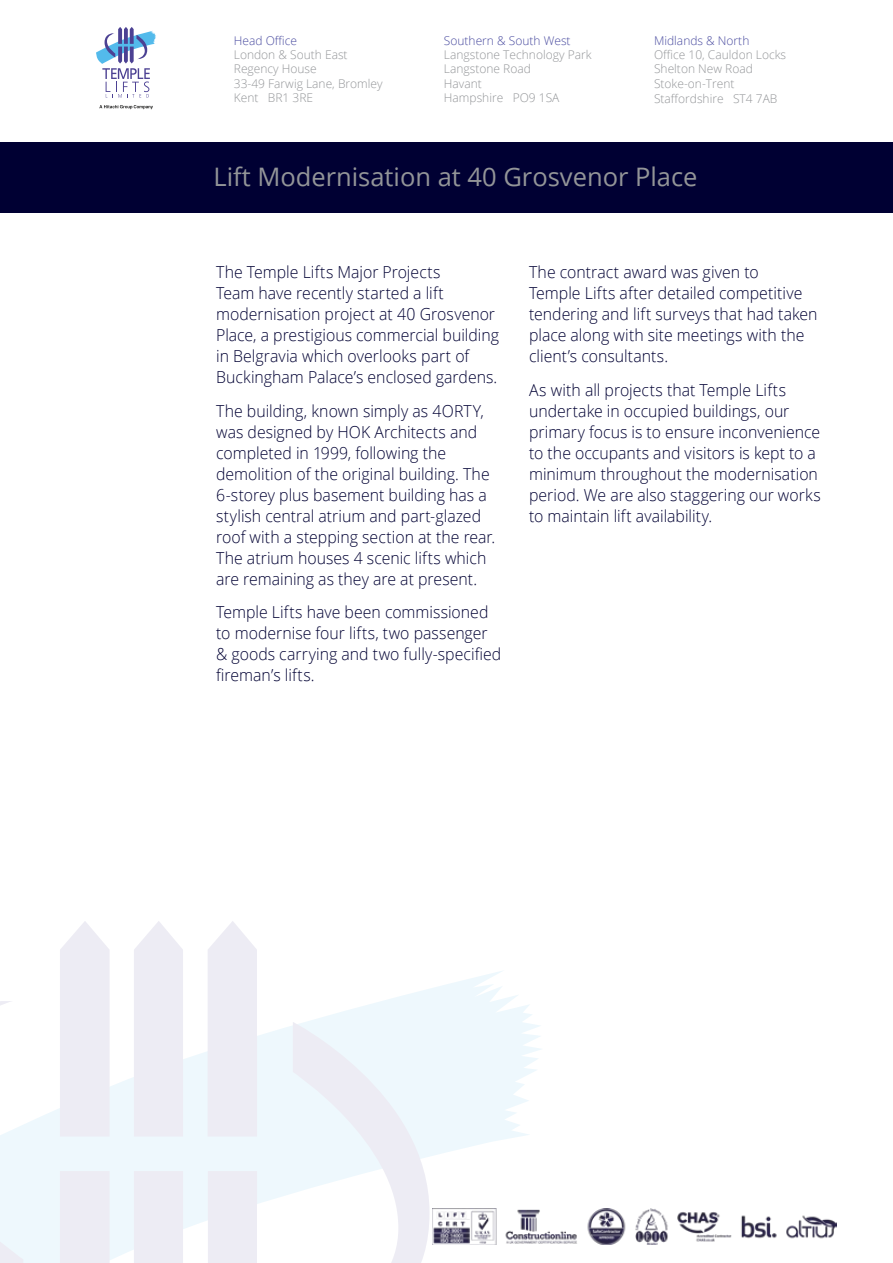
<style>
.page{position:relative;width:893px;height:1263px;background:#fff}
.page>*{position:absolute;margin:0;border:0;box-sizing:border-box;transform-origin:0 0}
.t1{font:25.5px "Open Sans";color:#939598}
.t2{font:300 16.5px/21px "Open Sans";color:#003;scale:.96 1}
.t3{font:300 12px/14.4px "Open Sans";color:#939598}
.t4{font:300 12px "Open Sans";color:#4a4ca0}
</style>
<div class="page">
<svg style="left:23px;top:971px;width:518px;height:292px;fill:#eef8fd"></svg>
<div style="left:60px;top:921px;width:50px;height:215px;background:#edecf4"></div>
<div style="left:134px;top:921px;width:49px;height:215px;background:#edecf4"></div>
<div style="left:208px;top:921px;width:49px;height:215px;background:#edecf4"></div>
<div style="left:208px;top:1171px;width:49px;height:92px;background:#edecf4"></div>
<div style="left:134px;top:1171px;width:49px;height:92px;background:#edecf4"></div>
<div style="left:60px;top:1171px;width:50px;height:92px;background:#edecf4"></div>
<svg style="left:0;top:1001px;width:23px;height:262px"></svg>
<svg style="left:293px;top:1022px;width:137px;height:241px"></svg>
<div style="left:0;top:142px;width:893px;height:71px;background:#003"></div>
<img style="left:433px;top:1208px;width:404px;height:37px">
<svg style="left:96px;top:27px;width:60px;height:71px"></svg>
<svg style="left:99px;top:105px;width:54px;height:4px"></svg>
<p class="t4" style="left:234px;top:32px;width:65px">Head Office</p>
<p class="t3" style="left:234px;top:47px;width:150px">London &amp; South East<br>Regency House<br>33-49 Farwig Lane, Bromley<br>Kent BR1 3RE</p>
<p class="t4" style="left:444px;top:32px;width:128px">Southern &amp; South West</p>
<p class="t3" style="left:444px;top:47px;width:149px">Langstone Technology Park<br>Langstone Road<br>Havant<br>Hampshire PO9 1SA</p>
<p class="t4" style="left:654px;top:32px;width:97px">Midlands &amp; North</p>
<p class="t3" style="left:654px;top:47px;width:134px">Office 10, Cauldon Locks<br>Shelton New Road<br>Stoke-on-Trent<br>Staffordshire ST4 7AB</p>
<h1 class="t1" style="left:213px;top:160px;width:486px">Lift Modernisation at 40 Grosvenor Place</h1>
<p class="t2" style="left:216px;top:261px;width:296px">The Temple Lifts Major Projects<br>Team have recently started a lift modernisation project at 40 Grosvenor Place, a prestigious commercial building in Belgravia which overlooks part of Buckingham Palace’s enclosed gardens.</p>
<p class="t2" style="left:216px;top:400px;width:292px">The building, known simply as 4ORTY, was designed by HOK Architects and completed in 1999, following the demolition of the original building. The 6-storey plus basement building has a stylish central atrium and part-glazed roof with a stepping section at the rear.<br>The atrium houses 4 scenic lifts which are remaining as they are at present.</p>
<p class="t2" style="left:216px;top:601px;width:299px">Temple Lifts have been commissioned to modernise four lifts, two passenger &amp; goods carrying and two fully-specified fireman’s lifts.</p>
<p class="t2" style="left:529px;top:261px;width:302px">The contract award was given to<br>Temple Lifts after detailed competitive tendering and lift surveys that had taken place along with site meetings with the client’s consultants.</p>
<p class="t2" style="left:529px;top:379px;width:305px">As with all projects that Temple Lifts undertake in occupied buildings, our primary focus is to ensure inconvenience to the occupants and visitors is kept to a minimum throughout the modernisation period. We are also staggering our works to maintain lift availability.</p>
</div>
